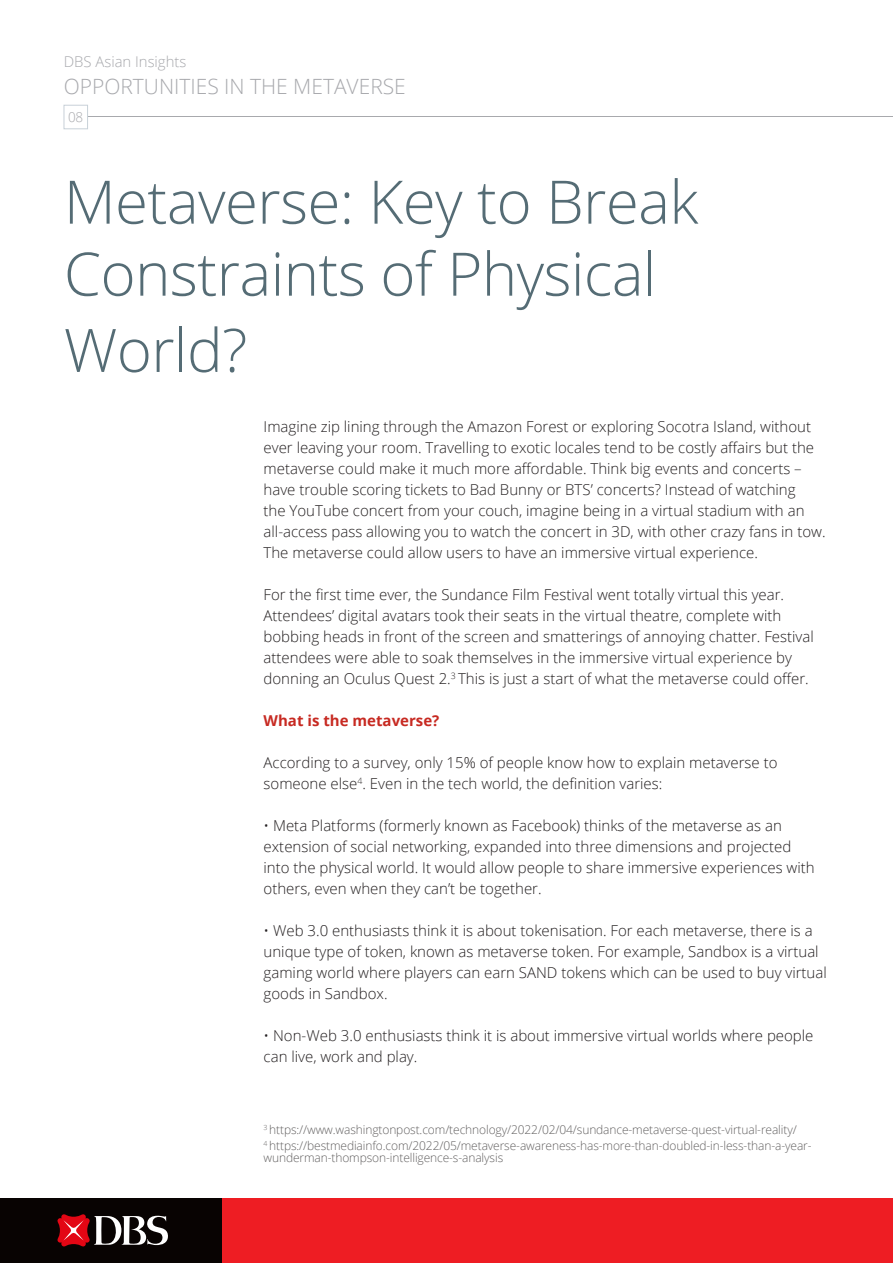
<style>
.page{position:relative;width:893px;height:1263px;background:#fff}
.page>*{position:absolute;margin:0;border:0;box-sizing:border-box;transform-origin:0 0}
.BODY2{font:300 60px/72px "Open Sans";letter-spacing:-.01em;color:#556c75}
.t1{font:300 21px "Open Sans";color:#a8a9ad}
.BODY2-2{font:300 15px/21px "Open Sans";color:#231f20}
.BODY2-3{font:700 15px "Open Sans";color:#c72a22}
.t2{font:300 14.85px "Open Sans";color:#a8a9ad}
.t3{font:300 13.5px "Open Sans";color:#a8a9ad}
.T_CS_6_8pt{font:300 12px/12px "Open Sans";letter-spacing:-.01em;color:#636161}
</style>
<div class="page">
<div style="left:0;top:1198px;width:893px;height:65px;background:#ee1d23"></div>
<div style="left:0;top:1198px;width:221px;height:65px;background:#080302"></div>
<svg style="left:57px;top:1214px;width:111px;height:33px"></svg>
<hr style="left:85px;top:117px;width:808px;height:1px;background:#a8a9ad">
<div style="left:64px;top:105px;width:24px;height:24px;background:#fff;border:1px solid #c8d1d8"></div>
<p class="t2" style="left:64px;top:52px;width:124px">DBS Asian Insights</p>
<p class="t1" style="left:64px;top:72px;width:344px">OPPORTUNITIES IN THE METAVERSE</p>
<p class="t3" style="left:68px;top:108px;width:17px">08</p>
<p class="BODY2" style="left:64px;top:164px;width:636px">Metaverse: Key to Break<br>Constraints of Physical</p>
<p class="BODY2" style="left:64px;top:313px;width:185px">World?</p>
<p class="BODY2-2" style="left:264px;top:416px;width:563px">Imagine zip lining through the Amazon Forest or exploring Socotra Island, without ever leaving your room. Travelling to exotic locales tend to be costly affairs but the metaverse could make it much more affordable. Think big events and concerts – have trouble scoring tickets to Bad Bunny or BTS’ concerts? Instead of watching<br>the YouTube concert from your couch, imagine being in a virtual stadium with an all-access pass allowing you to watch the concert in 3D, with other crazy fans in tow.<br>The metaverse could allow users to have an immersive virtual experience.</p>
<p class="BODY2-2" style="left:264px;top:584px;width:552px">For the first time ever, the Sundance Film Festival went totally virtual this year.<br>Attendees’ digital avatars took their seats in the virtual theatre, complete with bobbing heads in front of the screen and smatterings of annoying chatter. Festival attendees were able to soak themselves in the immersive virtual experience by donning an Oculus Quest 2.<sup>3</sup> This is just a start of what the metaverse could offer.</p>
<p class="BODY2-3" style="left:264px;top:710px;width:177px">What is the metaverse?</p>
<p class="BODY2-2" style="left:264px;top:752px;width:515px">According to a survey, only 15% of people know how to explain metaverse to someone else<sup>4</sup>. Even in the tech world, the definition varies:</p>
<p class="BODY2-2" style="left:264px;top:815px;width:553px">• Meta Platforms (formerly known as Facebook) thinks of the metaverse as an extension of social networking, expanded into three dimensions and projected into the physical world. It would allow people to share immersive experiences with others, even when they can’t be together.</p>
<p class="BODY2-2" style="left:264px;top:920px;width:565px">• Web 3.0 enthusiasts think it is about tokenisation. For each metaverse, there is a unique type of token, known as metaverse token. For example, Sandbox is a virtual gaming world where players can earn SAND tokens which can be used to buy virtual goods in Sandbox.</p>
<p class="BODY2-2" style="left:264px;top:1025px;width:551px">• Non-Web 3.0 enthusiasts think it is about immersive virtual worlds where people can live, work and play.</p>
<p class="T_CS_6_8pt" style="left:264px;top:1123px;width:535px"><sup>3</sup> https://www.washingtonpost.com/technology/2022/02/04/sundance-metaverse-quest-virtual-reality/</p>
<p class="T_CS_6_8pt" style="left:264px;top:1139px;width:549px"><sup>4</sup> https://bestmediainfo.com/2022/05/metaverse-awareness-has-more-than-doubled-in-less-than-a-year&shy;wunderman-thompson-intelligence-s-analysis</p>
</div>
